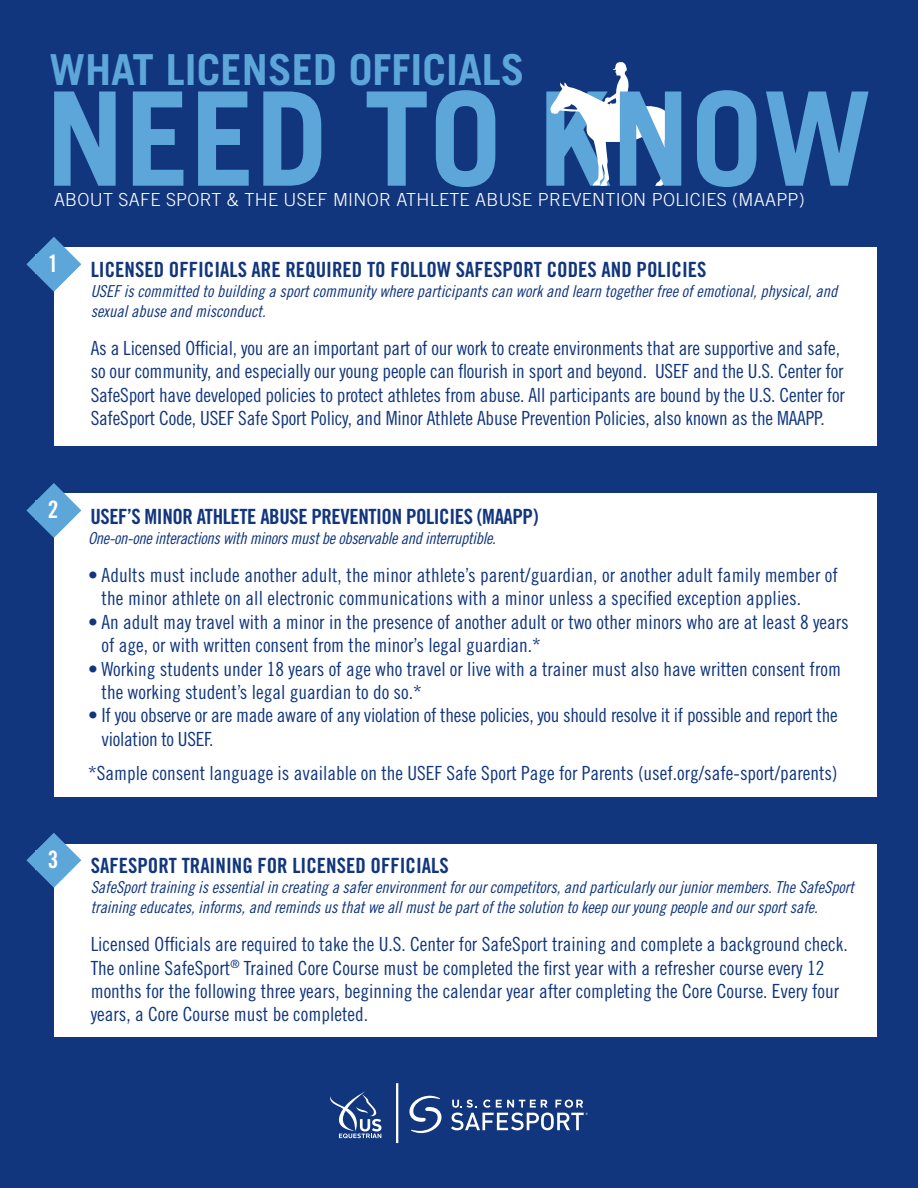
<style>
.page{position:relative;width:918px;height:1188px;background:#11367e}
.page>*{position:absolute;margin:0;border:0;box-sizing:border-box;transform-origin:0 0}
.t1{font:700 130.5px "Trade Gothic LT Std";color:#5da6da}
.t2{font:700 42.75px "Trade Gothic LT Std";color:#5da6da}
.t3{font:24px "Trade Gothic LT Std Bd Cn 20";color:#fff}
.t4{font:21px "Trade Gothic LT Std Bd Cn 20";color:#11367e}
.t5{font:21px "Trade Gothic LT Std Bd Cn 20";letter-spacing:-.02em;color:#11367e}
.t6{font:19.5px/23.4px "Trade Gothic LT Std Cn 18";color:#11367e}
.t7{font:300 18px "Trade Gothic LT Std";letter-spacing:.015em;color:#fff}
.t8{font:16.5px/19.5px "Trade Gothic LT Std Cn 18 Obl";letter-spacing:-.005em;color:#11367e}
</style>
<div class="page">
<div style="left:54px;top:248px;width:823px;height:198px;background:#fff"></div>
<svg style="left:26px;top:237px;width:55px;height:55px"></svg>
<div style="left:35px;top:255px;width:36px;height:19px;background:#5da6da"></div>
<div style="left:54px;top:493px;width:823px;height:304px;background:#fff"></div>
<svg style="left:26px;top:483px;width:55px;height:55px"></svg>
<div style="left:35px;top:501px;width:36px;height:19px;background:#5da6da"></div>
<svg style="left:550px;top:62px;width:127px;height:124px"></svg>
<div style="left:54px;top:844px;width:823px;height:192px;background:#fff"></div>
<svg style="left:26px;top:833px;width:55px;height:55px"></svg>
<div style="left:35px;top:851px;width:36px;height:19px;background:#5da6da"></div>
<svg style="left:330px;top:1091px;width:51px;height:47px"></svg>
<hr style="left:396px;top:1083px;width:2px;height:60px;background:#fff">
<svg style="left:409px;top:1096px;width:33px;height:37px"></svg>
<svg style="left:451px;top:1100px;width:137px;height:30px"></svg>
<p class="t2" style="left:50px;top:43px;width:477px">WHAT LICENSED OFFICIALS</p>
<p class="t1" style="left:45px;top:59px;width:828px">NEED TO NOW</p>
<p class="t1" style="left:538px;top:59px;width:74px">K</p>
<p class="t7" style="left:54px;top:189px;width:752px">ABOUT SAFE SPORT &amp; THE USEF MINOR ATHLETE ABUSE PREVENTION POLICIES (MAAPP)</p>
<p class="t3" style="left:48px;top:249px;width:12px">1</p>
<p class="t3" style="left:48px;top:495px;width:12px">2</p>
<p class="t3" style="left:48px;top:845px;width:12px">3</p>
<p class="t4" style="left:91px;top:257px;width:617px">LICENSED OFFICIALS ARE REQUIRED TO FOLLOW SAFESPORT CODES AND POLICIES</p>
<p class="t8" style="left:91px;top:282px;width:748px">USEF is committed to building a sport community where participants can work and learn together free of emotional, physical, and sexual abuse and misconduct.</p>
<p class="t6" style="left:91px;top:336px;width:756px">As a Licensed Official, you are an important part of our work to create environments that are supportive and safe, so our community, and especially our young people can flourish in sport and beyond. USEF and the U.S. Center for SafeSport have developed policies to protect athletes from abuse. All participants are bound by the U.S. Center for SafeSport Code, USEF Safe Sport Policy, and Minor Athlete Abuse Prevention Policies, also known as the MAAPP.</p>
<p class="t5" style="left:90px;top:503px;width:450px">USEF’S MINOR ATHLETE ABUSE PREVENTION POLICIES (MAAPP)</p>
<p class="t8" style="left:88px;top:528px;width:409px">One-on-one interactions with minors must be observable and interruptible.</p>
<p class="t6" style="left:102px;top:563px;width:738px;text-indent:-13px">• Adults must include another adult, the minor athlete’s parent/guardian, or another adult family member of the minor athlete on all electronic communications with a minor unless a specified exception applies.</p>
<p class="t6" style="left:102px;top:610px;width:749px;text-indent:-13px">• An adult may travel with a minor in the presence of another adult or two other minors who are at least 8 years of age, or with written consent from the minor’s legal guardian.*</p>
<p class="t6" style="left:102px;top:657px;width:741px;text-indent:-13px">• Working students under 18 years of age who travel or live with a trainer must also have written consent from the working student’s legal guardian to do so.*</p>
<p class="t6" style="left:102px;top:703px;width:738px;text-indent:-13px">• If you observe or are made aware of any violation of these policies, you should resolve it if possible and report the violation to USEF.</p>
<p class="t6" style="left:88px;top:761px;width:751px">*Sample consent language is available on the USEF Safe Sport Page for Parents (usef.org/safe-sport/parents)</p>
<p class="t4" style="left:91px;top:853px;width:360px">SAFESPORT TRAINING FOR LICENSED OFFICIALS</p>
<p class="t8" style="left:91px;top:878px;width:765px">SafeSport training is essential in creating a safer environment for our competitors, and particularly our junior members. The SafeSport training educates, informs, and reminds us that we all must be part of the solution to keep our young people and our sport safe.</p>
<p class="t6" style="left:91px;top:932px;width:758px">Licensed Officials are required to take the U.S. Center for SafeSport training and complete a background check.<br>The online SafeSport<sup>®</sup> Trained Core Course must be completed the first year with a refresher course every 12 months for the following three years, beginning the calendar year after completing the Core Course. Every four years, a Core Course must be completed.</p>
</div>
